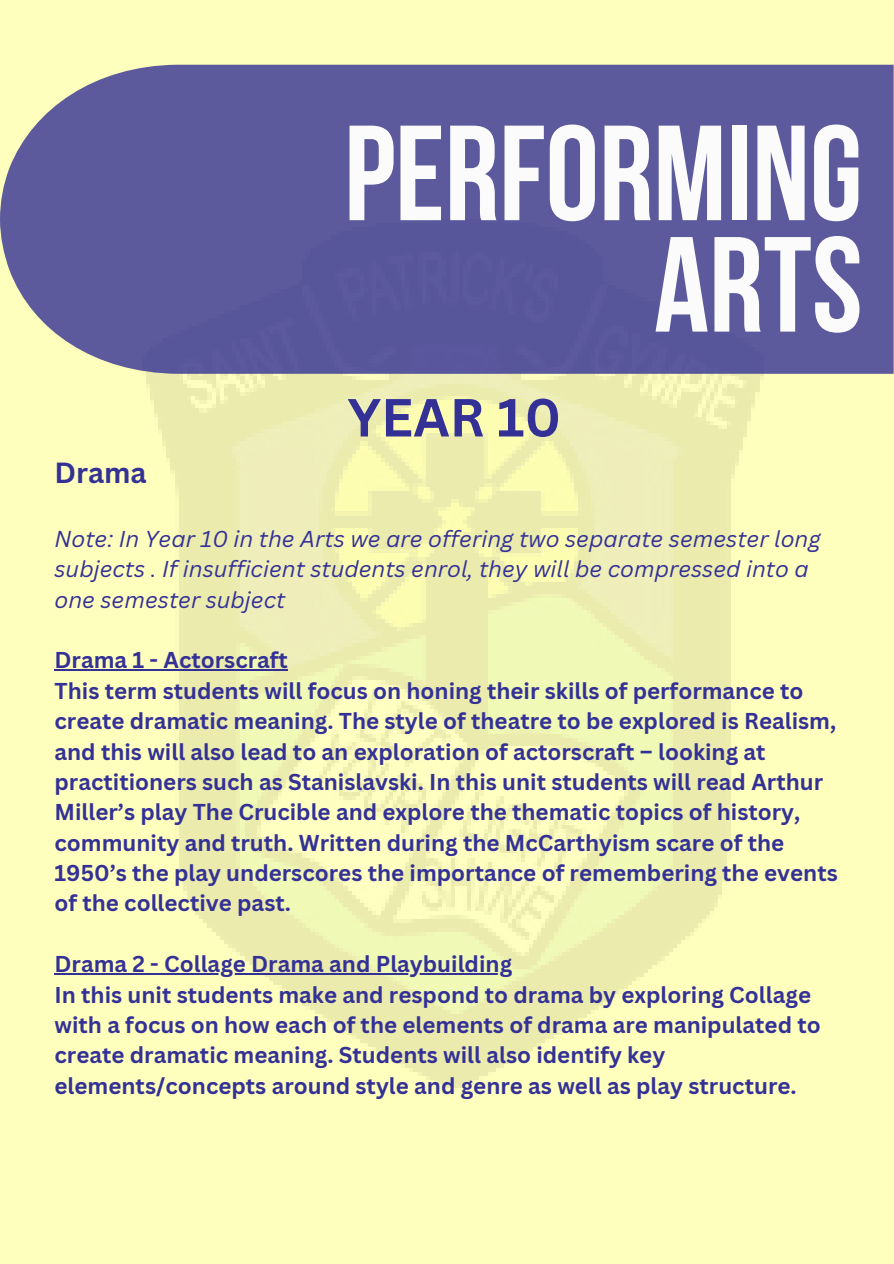
<style>
.page{position:relative;width:894px;height:1264px;background:#fff}
.page>*{position:absolute;margin:0;border:0;box-sizing:border-box;transform-origin:0 0}
.t1{font:135px/111.3px "Bebas Neue Cyrillic";color:#fbfbfb;text-align:right}
.t2{font:700 52.35px "Canva Sans";color:#343196}
.t3{font:700 28.35px "Canva Sans";color:#343196}
.t4{font:700 22.35px/30.3px "Canva Sans";color:#343196}
.t5{font:italic 22.35px/30.3px "Canva Sans";color:#343196}
</style>
<div class="page">
<div style="left:0;top:0;width:893px;height:1263px;background:#ffffbd"></div>
<img style="left:141px;top:374px;width:623px;height:714px">
<div style="left:0;top:65px;width:893px;height:309px;background:#5c5a9d"></div>
<hr style="left:54px;top:669px;width:234px;height:1px;background:#343196">
<hr style="left:54px;top:973px;width:458px;height:1px;background:#343196">
<h1 class="t1" style="left:344px;top:131px;width:519px">PERFORMING<br>ARTS</h1>
<p class="t3" style="left:54px;top:452px;width:94px">Drama</p>
<p class="t2" style="left:347px;top:380px;width:215px">YEAR 10</p>
<h2 class="t5" style="left:54px;top:523px;width:767px">Note: In Year 10 in the Arts we are offering two separate semester long subjects . If insufficient students enrol, they will be compressed into a one semester subject</h2>
<p class="t4" style="left:54px;top:644px;width:784px">Drama 1 - Actorscraft<br>This term students will focus on honing their skills of performance to create dramatic meaning. The style of theatre to be explored is Realism, and this will also lead to an exploration of actorscraft – looking at practitioners such as Stanislavski. In this unit students will read Arthur Miller’s play The Crucible and explore the thematic topics of history, community and truth. Written during the McCarthyism scare of the 1950’s the play underscores the importance of remembering the events of the collective past.</p>
<h3 class="t4" style="left:54px;top:948px;width:767px">Drama 2 - Collage Drama and Playbuilding<br>In this unit students make and respond to drama by exploring Collage with a focus on how each of the elements of drama are manipulated to create dramatic meaning. Students will also identify key elements/concepts around style and genre as well as play structure.</h3>
</div>
